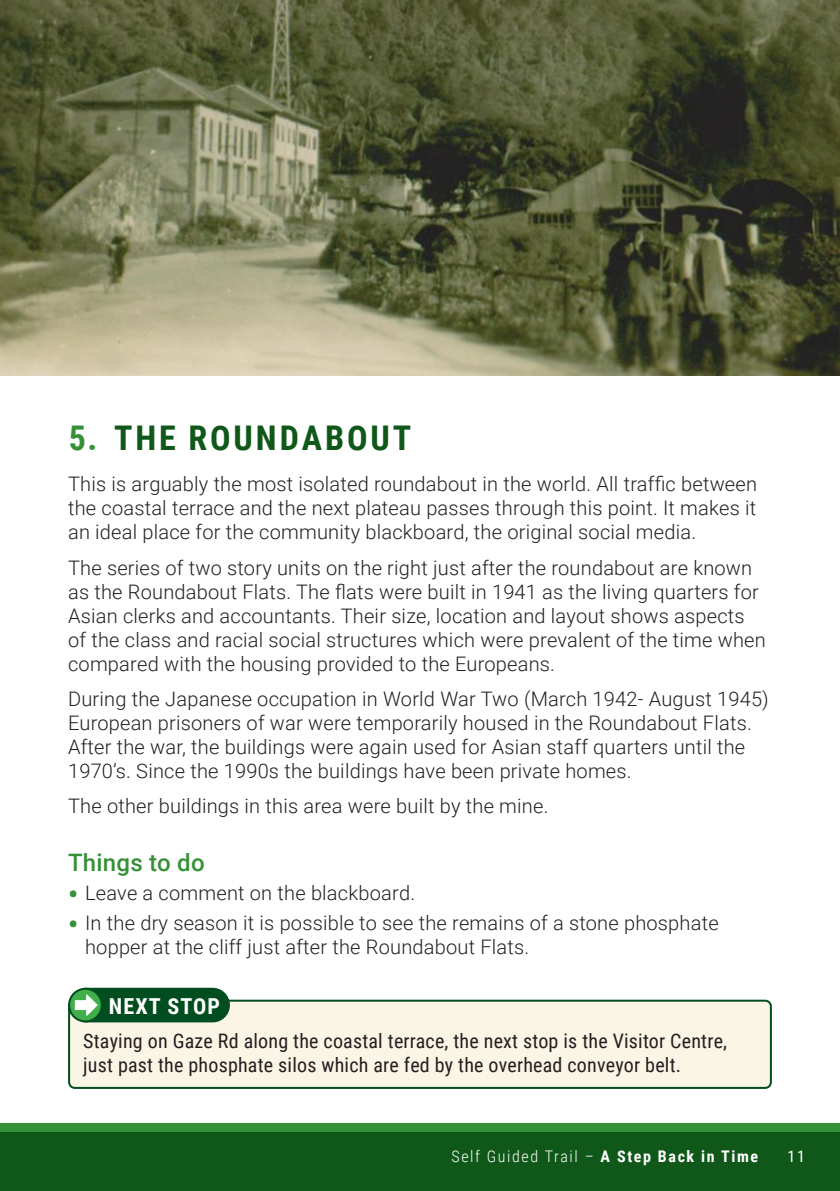
<style>
.page{position:relative;width:840px;height:1191px;background:#fff}
.page>*{position:absolute;margin:0;border:0;box-sizing:border-box;transform-origin:0 0}
.t1{font:700 34px "Roboto Condensed";letter-spacing:.085em;color:#0f5819}
.t2{font:500 24px "Roboto";letter-spacing:.01em;color:#359137}
.NEXT_STOP_Heading{font:700 22px "Roboto Condensed";letter-spacing:.05em;color:#fff}
.Body{font:300 20px/24px "Roboto";letter-spacing:.01em;color:#231f20}
.Next_body_text{font:20px/24px "Roboto Condensed";letter-spacing:.01em;color:#231f20}
.t3{font:300 16px "Roboto Condensed";letter-spacing:.1em;color:#fff}
.t4{font:16px "Roboto Condensed";color:#fff}
.s1{color:#359137}
.s2{font-weight:700;font-size:28px;color:#359137}
.s3{font-weight:700}
</style>
<div class="page">
<div style="left:0;top:1125px;width:839px;height:66px;background:#0f5819"></div>
<div style="left:0;top:1123px;width:839px;height:8px;background:#359137"></div>
<img style="left:0;top:0;width:839px;height:376px">
<div style="left:69px;top:1000px;width:701px;height:88px;background:#fbf5e5;border-radius:6px"></div>
<div style="left:68px;top:999px;width:703px;height:90px;border:2px solid #004e1f;border-radius:6px"></div>
<svg style="left:69px;top:988px;width:33px;height:33px"></svg>
<div style="left:68px;top:987px;width:35px;height:35px;border:2px solid #004e1f;border-radius:50%"></div>
<svg style="left:75px;top:987px;width:155px;height:35px;background:#1c6536"></svg>
<p class="t1" style="left:69px;top:414px;width:344px"><span class="s1">5.</span> THE ROUNDABOUT</p>
<p class="Body" style="left:68px;top:471px;width:690px;text-align:justify">This is arguably the most isolated roundabout in the world. All traffic between the coastal terrace and the next plateau passes through this point. It makes it an ideal place for the community blackboard, the original social media.</p>
<p class="Body" style="left:68px;top:555px;width:698px">The series of two story units on the right just after the roundabout are known as the Roundabout Flats. The flats were built in 1941 as the living quarters for Asian clerks and accountants. Their size, location and layout shows aspects of the class and racial social structures which were prevalent of the time when compared with the housing provided to the Europeans.</p>
<p class="Body" style="left:68px;top:686px;width:701px">During the Japanese occupation in World War Two (March 1942- August 1945)<br>European prisoners of war were temporarily housed in the Roundabout Flats.<br>After the war, the buildings were again used for Asian staff quarters until the 1970’s. Since the 1990s the buildings have been private homes.</p>
<p class="Body" style="left:68px;top:793px;width:481px">The other buildings in this area were built by the mine.</p>
<h2 class="t2" style="left:68px;top:845px;width:138px">Things to do</h2>
<p class="Body" style="left:68px;top:880px;width:348px"><span class="s2">•</span> Leave a comment on the blackboard.</p>
<p class="Body" style="left:85px;top:910px;width:634px;text-indent:-17px"><span class="s2">•</span> In the dry season it is possible to see the remains of a stone phosphate hopper at the cliff just after the Roundabout Flats.</p>
<p class="NEXT_STOP_Heading" style="left:109px;top:990px;width:113px">NEXT STOP</p>
<p class="Next_body_text" style="left:83px;top:1027px;width:645px">Staying on Gaze Rd along the coastal terrace, the next stop is the Visitor Centre, just past the phosphate silos which are fed by the overhead conveyor belt.</p>
<p class="t3" style="left:451px;top:1144px;width:308px">Self Guided Trail – <span class="s3">A Step Back in Time</span></p>
<p class="t4" style="left:787px;top:1144px;width:19px">11</p>
</div>
